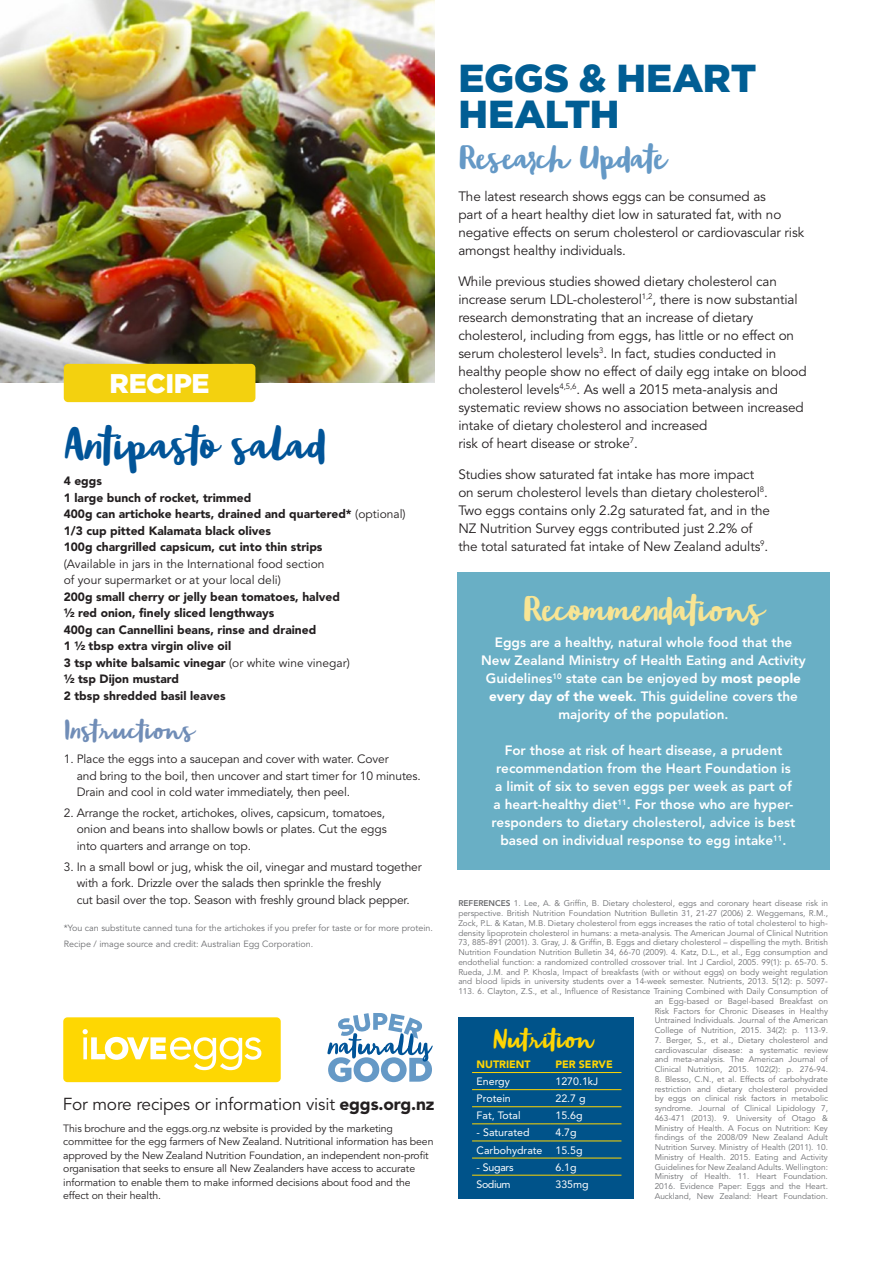
<style>
.page{position:relative;width:893px;height:1263px;background:#fff}
.page>*{position:absolute;margin:0;border:0;box-sizing:border-box;transform-origin:0 0}
.t1{font:900 39px/36px "Gotham HTF";letter-spacing:-.005em;color:#015e94}
.t2{font:36px "Blog Script";letter-spacing:-.02em;color:#015498;scale:1.13 1}
.t3{font:28.5px "Blog Script";letter-spacing:-.01em;color:#f8e594;scale:1.13 1}
.t4{font:27px "Blog Script";letter-spacing:-.02em;color:#6599c6;scale:1.13 1}
.t5{font:900 27px "Gotham HTF";letter-spacing:-.02em;color:#fff}
.t6{font:21px "Blog Script";letter-spacing:-.01em;color:#708db7;scale:1.13 1}
.t7{font:21px "Blog Script";letter-spacing:-.01em;color:#fed503;scale:1.13 1}
.t8{font:17.25px "Avenir";letter-spacing:-.01em;color:#231f20}
.t9{font:13.5px/18px "Avenir";letter-spacing:-.01em;color:#231f20}
.t10{font:800 13.5px/18px "Avenir";color:#fff;text-align:center}
.t11{font:12px/16.5px "Avenir";letter-spacing:-.01em;color:#231f20}
.t12{font:900 12px/16.5px "Avenir";color:#231f20}
.t13{font:10.65px/17.1px "Avenir";color:#fff}
.t14{font:900 10.65px "Avenir";color:#fed503}
.t15{font:10.5px/13.5px "Avenir";letter-spacing:-.01em;color:#231f20}
.t16{font:9px/16.2px "Avenir";color:#6c6d70}
.t17{font:8.25px/9.8px "Avenir";color:#6c6d70;text-align:justify}
.s1{font-weight:400}
.s2{font-weight:900}
.s3{font-weight:800}
</style>
<div class="page">
<img style="left:0;top:0;width:435px;height:383px">
<div style="left:64px;top:364px;width:191px;height:38px;background:#f3d10f;border-radius:4px"></div>
<div style="left:458px;top:1017px;width:175px;height:182px;background:#00538a"></div>
<hr style="left:472px;top:1072px;width:79px;height:1px;background:#fed503">
<hr style="left:551px;top:1072px;width:70px;height:1px;background:#fed503">
<hr style="left:472px;top:1089px;width:79px;height:1px;background:#fed503">
<hr style="left:551px;top:1089px;width:70px;height:1px;background:#fed503">
<hr style="left:472px;top:1106px;width:79px;height:1px;background:#fed503">
<hr style="left:551px;top:1106px;width:70px;height:1px;background:#fed503">
<hr style="left:472px;top:1123px;width:79px;height:1px;background:#fed503">
<hr style="left:551px;top:1123px;width:70px;height:1px;background:#fed503">
<hr style="left:472px;top:1140px;width:79px;height:1px;background:#fed503">
<hr style="left:551px;top:1140px;width:70px;height:1px;background:#fed503">
<hr style="left:472px;top:1158px;width:79px;height:1px;background:#fed503">
<hr style="left:551px;top:1158px;width:70px;height:1px;background:#fed503">
<hr style="left:472px;top:1175px;width:79px;height:1px;background:#fed503">
<hr style="left:551px;top:1175px;width:70px;height:1px;background:#fed503">
<div style="left:457px;top:572px;width:372px;height:298px;background:#69afc5"></div>
<svg style="left:63px;top:1017px;width:218px;height:65px;background:#fedd2a"></svg>
<svg style="left:327px;top:1013px;width:106px;height:69px"></svg>
<h3 class="t5" style="left:110px;top:368px;width:102px">RECIPE</h3>
<h2 class="t2" style="left:64px;top:424px;width:236px">Antipasto salad</h2>
<h3 class="t12" style="left:64px;top:472px;width:343px">4 eggs<br>1 large bunch of rocket, trimmed<br>400g can artichoke hearts, drained and quartered* <span class="s1">(optional)<br></span>1/3 cup pitted Kalamata black olives<br>100g chargrilled capsicum, cut into thin strips</h3>
<h3 class="t11" style="left:64px;top:555px;width:262px">(Available in jars in the International food section of your supermarket or at your local deli)</h3>
<p class="t12" style="left:64px;top:588px;width:288px">200g small cherry or jelly bean tomatoes, halved ½ red onion, finely sliced lengthways<br>400g can Cannellini beans, rinse and drained<br>1 ½ tbsp extra virgin olive oil<br>3 tsp white balsamic vinegar <span class="s1">(or white wine vinegar) </span>½ tsp Dijon mustard<br>2 tbsp shredded basil leaves</p>
<h3 class="t6" style="left:64px;top:718px;width:117px">Instructions</h3>
<h3 class="t11" style="left:77px;top:751px;width:346px;text-indent:-13px">1. Place the eggs into a saucepan and cover with water. Cover<br>and bring to the boil, then uncover and start timer for 10 minutes.<br>Drain and cool in cold water immediately, then peel.</h3>
<h3 class="t11" style="left:77px;top:805px;width:312px;text-indent:-13px">2. Arrange the rocket, artichokes, olives, capsicum, tomatoes, onion and beans into shallow bowls or plates. Cut the eggs into quarters and arrange on top.</h3>
<h3 class="t11" style="left:77px;top:858px;width:346px;text-indent:-13px">3. In a small bowl or jug, whisk the oil, vinegar and mustard together with a fork. Drizzle over the salads then sprinkle the freshly<br>cut basil over the top. Season with freshly ground black pepper.</h3>
<p class="t16" style="left:64px;top:920px;width:371px">*You can substitute canned tuna for the artichokes if you prefer for taste or for more protein.<br>Recipe / image source and credit: Australian Egg Corporation.</p>
<h3 class="t8" style="left:63px;top:1094px;width:373px">For more recipes or information visit <span class="s2">eggs.org.nz</span></h3>
<p class="t15" style="left:63px;top:1121px;width:372px">This brochure and the eggs.org.nz website is provided by the marketing committee for the egg farmers of New Zealand. Nutritional information has been approved by the New Zealand Nutrition Foundation, an independent non-profit organisation that seeks to ensure all New Zealanders have access to accurate information to enable them to make informed decisions about food and the effect on their health.</p>
<h1 class="t1" style="left:458px;top:59px;width:300px">EGGS &amp; HEART<br>HEALTH</h1>
<h3 class="t4" style="left:458px;top:143px;width:185px">Research Update</h3>
<h3 class="t9" style="left:458px;top:188px;width:347px">The latest research shows eggs can be consumed as<br>part of a heart healthy diet low in saturated fat, with no negative effects on serum cholesterol or cardiovascular risk amongst healthy individuals.</h3>
<p class="t9" style="left:458px;top:273px;width:350px">While previous studies showed dietary cholesterol can increase serum LDL-cholesterol<sup>1,2</sup>, there is now substantial research demonstrating that an increase of dietary cholesterol, including from eggs, has little or no effect on serum cholesterol levels<sup>3</sup>. In fact, studies conducted in healthy people show no effect of daily egg intake on blood cholesterol levels<sup>4,5,6</sup>. As well a 2015 meta-analysis and systematic review shows no association between increased intake of dietary cholesterol and increased<br>risk of heart disease or stroke<sup>7</sup>.</p>
<p class="t9" style="left:458px;top:465px;width:313px">Studies show saturated fat intake has more impact on serum cholesterol levels than dietary cholesterol<sup>8</sup>.<br>Two eggs contains only 2.2g saturated fat, and in the NZ Nutrition Survey eggs contributed just 2.2% of the total saturated fat intake of New Zealand adults<sup>9</sup>.</p>
<h3 class="t3" style="left:523px;top:593px;width:214px">Recommendations</h3>
<h3 class="t10" style="left:481px;top:634px;width:326px">Eggs are a healthy, natural whole food that the New Zealand Ministry of Health Eating and Activity Guidelines<sup>10</sup> state can be enjoyed by <span class="s2">most people every day of the week</span>. This guideline covers the majority of the population.</h3>
<p class="t10" style="left:492px;top:742px;width:305px">For those at risk of heart disease, a prudent recommendation from the Heart Foundation is a limit of six to seven eggs per week as part of a heart-healthy diet<sup>11</sup>. For those who are hyper&shy;responders to dietary cholesterol, advice is best based on individual response to egg intake<sup>11</sup>.</p>
<p class="t17" style="left:458px;top:899px;width:371px;text-align:right"><span class="s3">REFERENCES</span> 1. Lee, A. &amp; Griffin, B. Dietary cholesterol, eggs and coronary heart disease risk in perspective. British Nutrition Foundation Nutrition Bulletin 31, 21-27 (2006) 2. Weggemans, R.M., Zock, P.L. &amp; Katan, M.B. Dietary cholesterol from eggs increases the ratio of total cholesterol to high&shy;density lipoprotein cholesterol in humans: a meta-analysis. The American Journal of Clinical Nutrition 73, 885-891 (2001). 3. Gray, J. &amp; Griffin, B. Eggs and dietary cholesterol – dispelling the myth. British Nutrition Foundation Nutrition Bulletin 34, 66-70 (2009). 4. Katz, D.L., et al., Egg consumption and endothelial function: a randomized controlled crossover trial. Int J Cardiol, 2005. 99(1): p. 65-70. 5.<br>Rueda, J.M. and P. Khosla, Impact of breakfasts (with or without eggs) on body weight regulation and blood lipids in university students over a 14-week semester. Nutrients, 2013. 5(12): p. 5097- 113. 6. Clayton, Z.S., et al., Influence of Resistance Training Combined with Daily Consumption of an Egg-based or Bagel-based Breakfast on<br>Risk Factors for Chronic Diseases in Healthy<br>Untrained Individuals. Journal of the American<br>College of Nutrition, 2015. 34(2): p. 113-9.</p>
<p class="t17" style="left:655px;top:1035px;width:175px">7. Berger, S., et al., Dietary cholesterol and cardiovascular disease: a systematic review and meta-analysis. The American Journal of Clinical Nutrition, 2015. 102(2): p. 276-94.</p>
<p class="t17" style="left:655px;top:1074px;width:175px">8. Blesso, C.N., et al. Effects of carbohydrate restriction and dietary cholesterol provided by eggs on clinical risk factors in metabolic syndrome. Journal of Clinical Lipidology 7, 463-471 (2013). 9. University of Otago &amp; Ministry of Health. A Focus on Nutrition: Key findings of the 2008/09 New Zealand Adult Nutrition Survey. Ministry of Health (2011). 10.<br>Ministry of Health. 2015. Eating and Activity Guidelines for New Zealand Adults. Wellington:<br>Ministry of Health. 11. Heart Foundation.<br>2016. Evidence Paper: Eggs and the Heart.<br>Auckland, New Zealand: Heart Foundation.</p>
<h3 class="t7" style="left:493px;top:1027px;width:92px">Nutrition</h3>
<p class="t14" style="left:477px;top:1058px;width:56px">NUTRIENT</p>
<p class="t14" style="left:555px;top:1058px;width:59px">PER SERVE</p>
<p class="t13" style="left:477px;top:1073px;width:35px">Energy</p>
<p class="t13" style="left:555px;top:1073px;width:44px">1270.1kJ</p>
<p class="t13" style="left:477px;top:1090px;width:36px">Protein</p>
<p class="t13" style="left:555px;top:1090px;width:32px">22.7 g</p>
<p class="t13" style="left:477px;top:1107px;width:46px">Fat, Total</p>
<p class="t13" style="left:555px;top:1107px;width:29px">15.6g</p>
<p class="t13" style="left:477px;top:1124px;width:54px">- Saturated</p>
<p class="t13" style="left:477px;top:1124px;width:108px;text-indent:79px">4.7g<br>Carbohydrate 15.5g</p>
<p class="t13" style="left:477px;top:1158px;width:39px">- Sugars</p>
<p class="t13" style="left:555px;top:1158px;width:23px">6.1g</p>
<p class="t13" style="left:477px;top:1175px;width:36px">Sodium</p>
<p class="t13" style="left:555px;top:1175px;width:35px">335mg</p>
</div>
